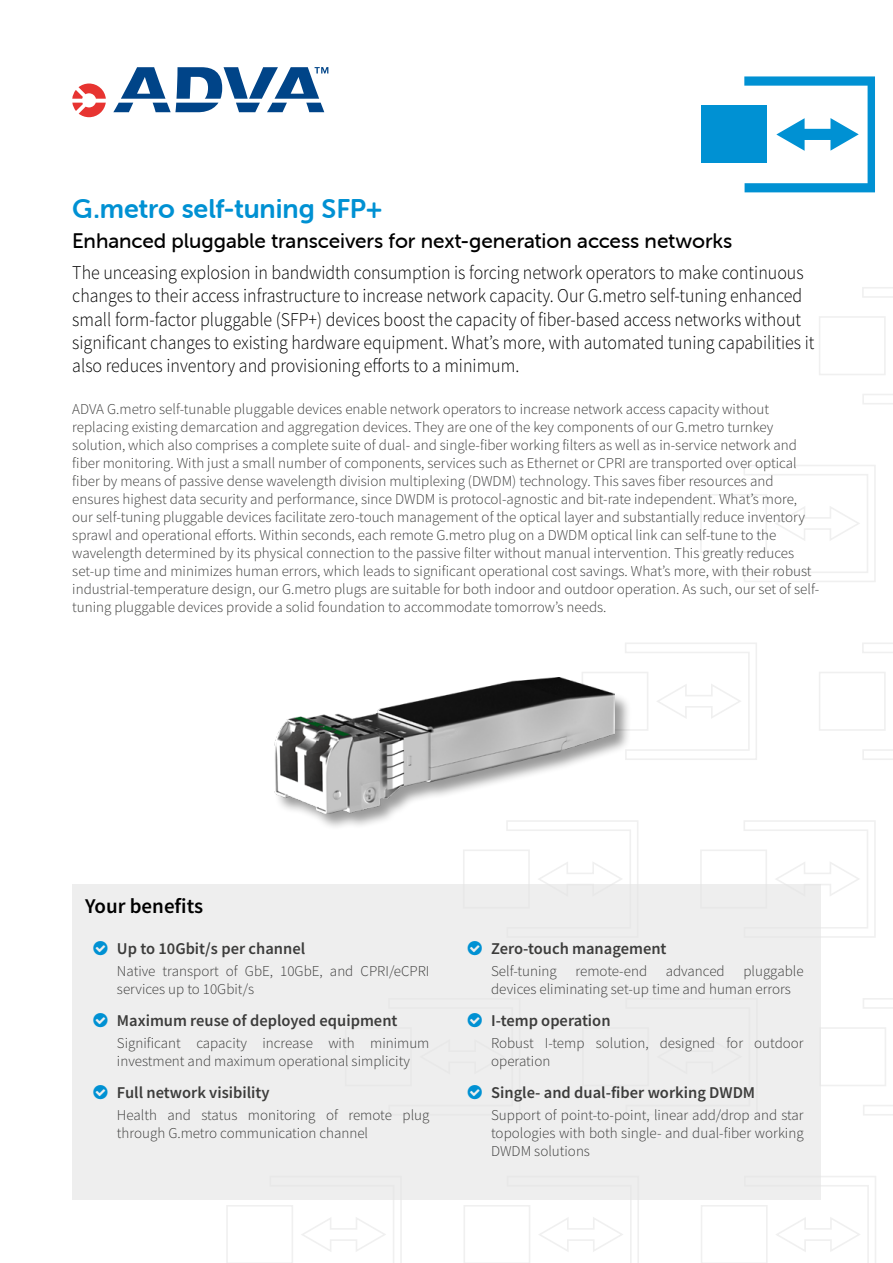
<style>
.page{position:relative;width:893px;height:1263px;background:#fff}
.page>*{position:absolute;margin:0;border:0;box-sizing:border-box;transform-origin:0 0}
.Header_Blue{font:27px "Museo Sans Rounded 700";letter-spacing:-.005em;color:#0091d3}
.Header_Black{font:21px "Museo Sans Rounded 500";letter-spacing:-.005em;color:#000}
.t1{font:600 21px "Source Sans Pro";color:#000}
.Intro_Black{font:300 19.5px/23.4px "Source Sans Pro";color:#000;scale:.92 1}
.t2{font:600 16.5px "Source Sans Pro";color:#3c3c3b}
.Body_-_Black_90{font:300 15px/18px "Source Sans Pro";color:#3c3c3b}
.s1{color:#0091d3}
</style>
<div class="page">
<svg style="left:862px;top:287px;width:31px;height:117px"></svg>
<div style="left:819px;top:316px;width:67px;height:59px;border:2px solid #f0f0f0"></div>
<svg style="left:744px;top:465px;width:132px;height:117px"></svg>
<div style="left:700px;top:494px;width:67px;height:59px;border:2px solid #f0f0f0"></div>
<svg style="left:625px;top:643px;width:132px;height:117px"></svg>
<div style="left:582px;top:672px;width:66px;height:59px;border:2px solid #f0f0f0"></div>
<svg style="left:862px;top:643px;width:31px;height:117px"></svg>
<div style="left:819px;top:672px;width:67px;height:59px;border:2px solid #f0f0f0"></div>
<svg style="left:505px;top:820px;width:134px;height:65px"></svg>
<div style="left:463px;top:849px;width:67px;height:59px;border:2px solid #f0f0f0"></div>
<svg style="left:743px;top:820px;width:133px;height:118px"></svg>
<div style="left:700px;top:849px;width:67px;height:59px;border:2px solid #f0f0f0"></div>
<svg style="left:863px;top:998px;width:30px;height:117px"></svg>
<div style="left:819px;top:1027px;width:67px;height:59px;border:2px solid #f0f0f0"></div>
<svg style="left:701px;top:1176px;width:175px;height:87px"></svg>
<svg style="left:226px;top:1200px;width:176px;height:63px"></svg>
<svg style="left:464px;top:1200px;width:175px;height:63px"></svg>
<svg style="left:744px;top:76px;width:131px;height:116px"></svg>
<div style="left:701px;top:106px;width:65px;height:57px;background:#0091d3"></div>
<svg style="left:72px;top:84px;width:34px;height:33px"></svg>
<svg style="left:113px;top:67px;width:215px;height:45px"></svg>
<div style="left:273px;top:677px;width:359px;height:153px;background:#000;opacity:.4"></div>
<img style="left:274px;top:678px;width:340px;height:136px">
<div style="left:72px;top:885px;width:749px;height:315px;background:#eee"></div>
<p class="Header_Blue" style="left:72px;top:194px;width:312px">G.metro self-tuning SFP+</p>
<p class="Header_Black" style="left:72px;top:229px;width:662px">Enhanced pluggable transceivers for next-generation access networks</p>
<p class="Intro_Black" style="left:72px;top:261px;width:808px">The unceasing explosion in bandwidth consumption is forcing network operators to make continuous changes to their access infrastructure to increase network capacity. Our G.metro self-tuning enhanced small form-factor pluggable (SFP+) devices boost the capacity of fiber-based access networks without significant changes to existing hardware equipment. What’s more, with automated tuning capabilities it also reduces inventory and provisioning efforts to a minimum.</p>
<p class="Body_-_Black_90" style="left:72px;top:400px;width:749px">ADVA G.metro self-tunable pluggable devices enable network operators to increase network access capacity without replacing existing demarcation and aggregation devices. They are one of the key components of our G.metro turnkey solution, which also comprises a complete suite of dual- and single-fiber working filters as well as in-service network and fiber monitoring. With just a small number of components, services such as Ethernet or CPRI are transported over optical fiber by means of passive dense wavelength division multiplexing (DWDM) technology. This saves fiber resources and ensures highest data security and performance, since DWDM is protocol-agnostic and bit-rate independent. What’s more, our self-tuning pluggable devices facilitate zero-touch management of the optical layer and substantially reduce inventory sprawl and operational efforts. Within seconds, each remote G.metro plug on a DWDM optical link can self-tune to the wavelength determined by its physical connection to the passive filter without manual intervention. This greatly reduces set-up time and minimizes human errors, which leads to significant operational cost savings. What’s more, with their robust industrial-temperature design, our G.metro plugs are suitable for both indoor and outdoor operation. As such, our set of self&shy;tuning pluggable devices provide a solid foundation to accommodate tomorrow’s needs.</p>
<h2 class="t1" style="left:85px;top:893px;width:120px">Your benefits</h2>
<p class="t2" style="left:94px;top:938px;width:213px"><span class="s1">□</span> Up to 10Gbit/s per channel</p>
<p class="Body_-_Black_90" style="left:117px;top:962px;width:314px">Native transport of GbE, 10GbE, and CPRI/eCPRI services up to 10Gbit/s</p>
<p class="t2" style="left:94px;top:1010px;width:305px"><span class="s1">□</span> Maximum reuse of deployed equipment</p>
<p class="Body_-_Black_90" style="left:117px;top:1034px;width:314px">Significant capacity increase with minimum investment and maximum operational simplicity</p>
<p class="t2" style="left:94px;top:1082px;width:178px"><span class="s1">□</span> Full network visibility</p>
<p class="Body_-_Black_90" style="left:117px;top:1106px;width:314px">Health and status monitoring of remote plug through G.metro communication channel</p>
<p class="t2" style="left:468px;top:938px;width:200px"><span class="s1">□</span> Zero-touch management</p>
<p class="Body_-_Black_90" style="left:491px;top:962px;width:314px">Self-tuning remote-end advanced pluggable devices eliminating set-up time and human errors</p>
<p class="t2" style="left:468px;top:1010px;width:144px"><span class="s1">□</span> I-temp operation</p>
<p class="Body_-_Black_90" style="left:491px;top:1034px;width:314px">Robust I-temp solution, designed for outdoor operation</p>
<p class="t2" style="left:468px;top:1082px;width:289px"><span class="s1">□</span> Single- and dual-fiber working DWDM</p>
<p class="Body_-_Black_90" style="left:491px;top:1106px;width:314px;text-align:justify">Support of point-to-point, linear add/drop and star topologies with both single- and dual-fiber working DWDM solutions</p>
</div>
